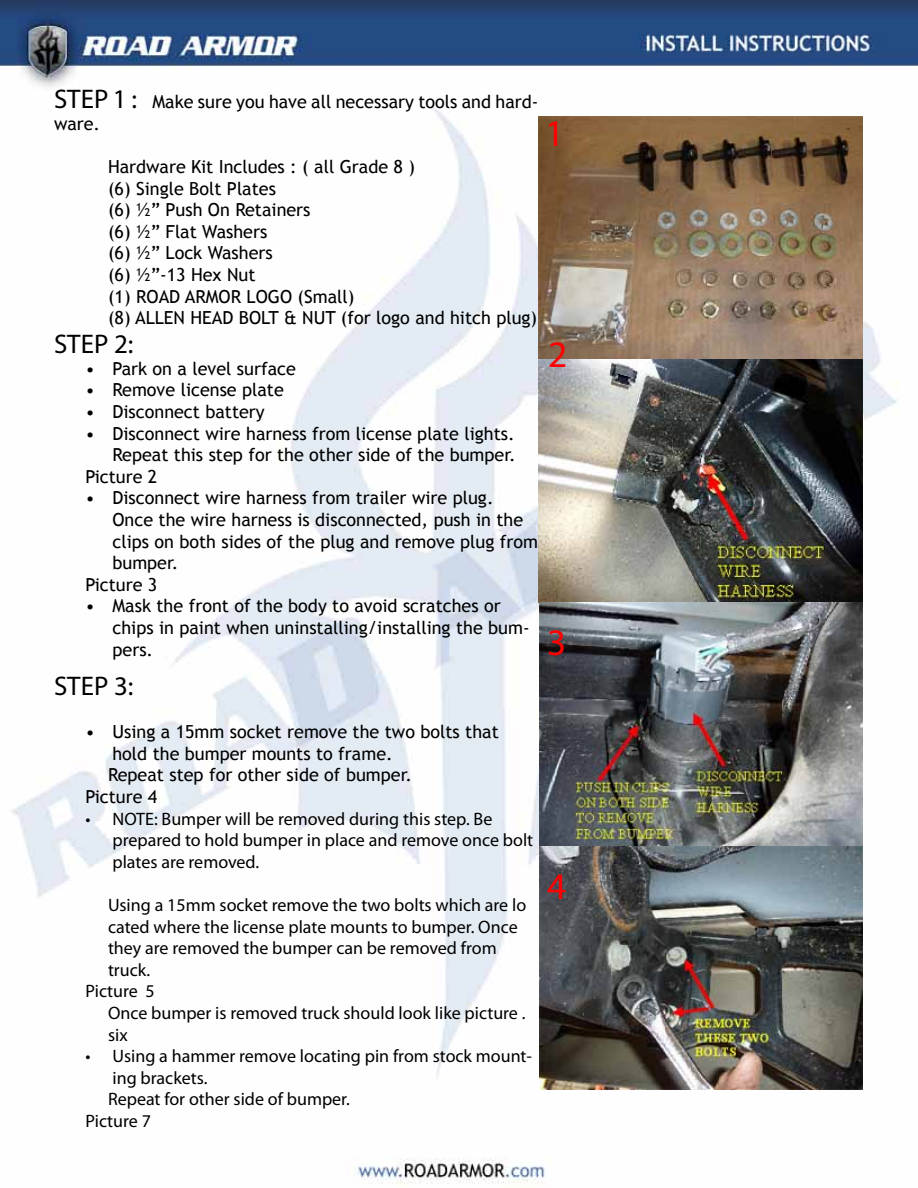
<style>
.page{position:relative;width:918px;height:1188px;background:#fff}
.page>*{position:absolute;margin:0;border:0;box-sizing:border-box;transform-origin:0 0}
.t1{font:37.5px "Myriad Pro";color:#f00}
.t2{font:27px "Myriad Pro";color:#000}
.t3{font:18px/21.6px "Trebuchet MS";color:#000}
.t4{font:18px/21.6px "Myriad Pro";color:#000}
.s1{font-family:"Myriad Pro";font-size:27px}
</style>
<div class="page">
<img style="left:0;top:0;width:918px;height:1185px">
<img style="left:539px;top:117px;width:324px;height:973px">
<p class="t3" style="left:54px;top:91px;width:486px"><span class="s1">STEP 1 :</span> Make sure you have all necessary tools and hard&shy;ware.</p>
<p class="t3" style="left:108px;top:156px;width:431px">Hardware Kit Includes : ( all Grade 8 )<br>(6) Single Bolt Plates<br>(6) ½” Push On Retainers<br>(6) ½” Flat Washers<br>(6) ½” Lock Washers<br>(6) ½”-13 Hex Nut<br>(1) ROAD ARMOR LOGO (Small)<br>(8) ALLEN HEAD BOLT &amp; NUT (for logo and hitch plug)</p>
<h2 class="t2" style="left:54px;top:328px;width:81px">STEP 2:</h2>
<p class="t3" style="left:86px;top:358px;width:212px">• Park on a level surface</p>
<p class="t3" style="left:86px;top:380px;width:200px">• Remove license plate</p>
<p class="t3" style="left:86px;top:401px;width:181px">• Disconnect battery</p>
<p class="t3" style="left:86px;top:423px;width:431px">• Disconnect wire harness from license plate lights.</p>
<p class="t3" style="left:112px;top:444px;width:405px">Repeat this step for the other side of the bumper.</p>
<p class="t3" style="left:86px;top:466px;width:73px">Picture 2</p>
<p class="t3" style="left:86px;top:488px;width:410px">• Disconnect wire harness from trailer wire plug.</p>
<p class="t3" style="left:112px;top:509px;width:412px">Once the wire harness is disconnected, push in the</p>
<p class="t3" style="left:112px;top:531px;width:427px">clips on both sides of the plug and remove plug from</p>
<p class="t3" style="left:112px;top:552px;width:67px">bumper.</p>
<p class="t3" style="left:86px;top:574px;width:73px">Picture 3</p>
<p class="t3" style="left:112px;top:596px;width:419px;text-indent:-27px">• Mask the front of the body to avoid scratches or chips in paint when uninstalling/installing the bum&shy;pers.</p>
<h2 class="t2" style="left:54px;top:669px;width:81px">STEP 3:</h2>
<p class="t3" style="left:86px;top:721px;width:415px">• Using a 15mm socket remove the two bolts that</p>
<p class="t3" style="left:112px;top:743px;width:282px">hold the bumper mounts to frame.</p>
<p class="t3" style="left:108px;top:764px;width:305px">Repeat step for other side of bumper.</p>
<p class="t3" style="left:86px;top:786px;width:73px">Picture 4</p>
<p class="t4" style="left:112px;top:807px;width:422px;text-indent:-27px">• NOTE: Bumper will be removed during this step. Be prepared to hold bumper in place and remove once bolt plates are removed.</p>
<p class="t4" style="left:108px;top:894px;width:420px">Using a 15mm socket remove the two bolts which are lo</p>
<p class="t4" style="left:108px;top:915px;width:411px">cated where the license plate mounts to bumper. Once</p>
<p class="t4" style="left:108px;top:937px;width:390px">they are removed the bumper can be removed from</p>
<p class="t4" style="left:108px;top:959px;width:44px">truck.</p>
<p class="t4" style="left:86px;top:980px;width:71px">Picture 5</p>
<p class="t4" style="left:108px;top:1002px;width:419px">Once bumper is removed truck should look like picture .</p>
<p class="t4" style="left:108px;top:1023px;width:21px">six</p>
<p class="t4" style="left:86px;top:1045px;width:448px">• Using a hammer remove locating pin from stock mount-</p>
<p class="t4" style="left:112px;top:1067px;width:96px">ing brackets.</p>
<p class="t4" style="left:108px;top:1088px;width:243px">Repeat for other side of bumper.</p>
<p class="t4" style="left:86px;top:1110px;width:67px">Picture 7</p>
<h1 class="t1" style="left:545px;top:110px;width:21px">1</h1>
<h1 class="t1" style="left:548px;top:331px;width:21px">2</h1>
<h1 class="t1" style="left:547px;top:619px;width:21px">3</h1>
<h1 class="t1" style="left:547px;top:863px;width:21px">4</h1>
</div>
